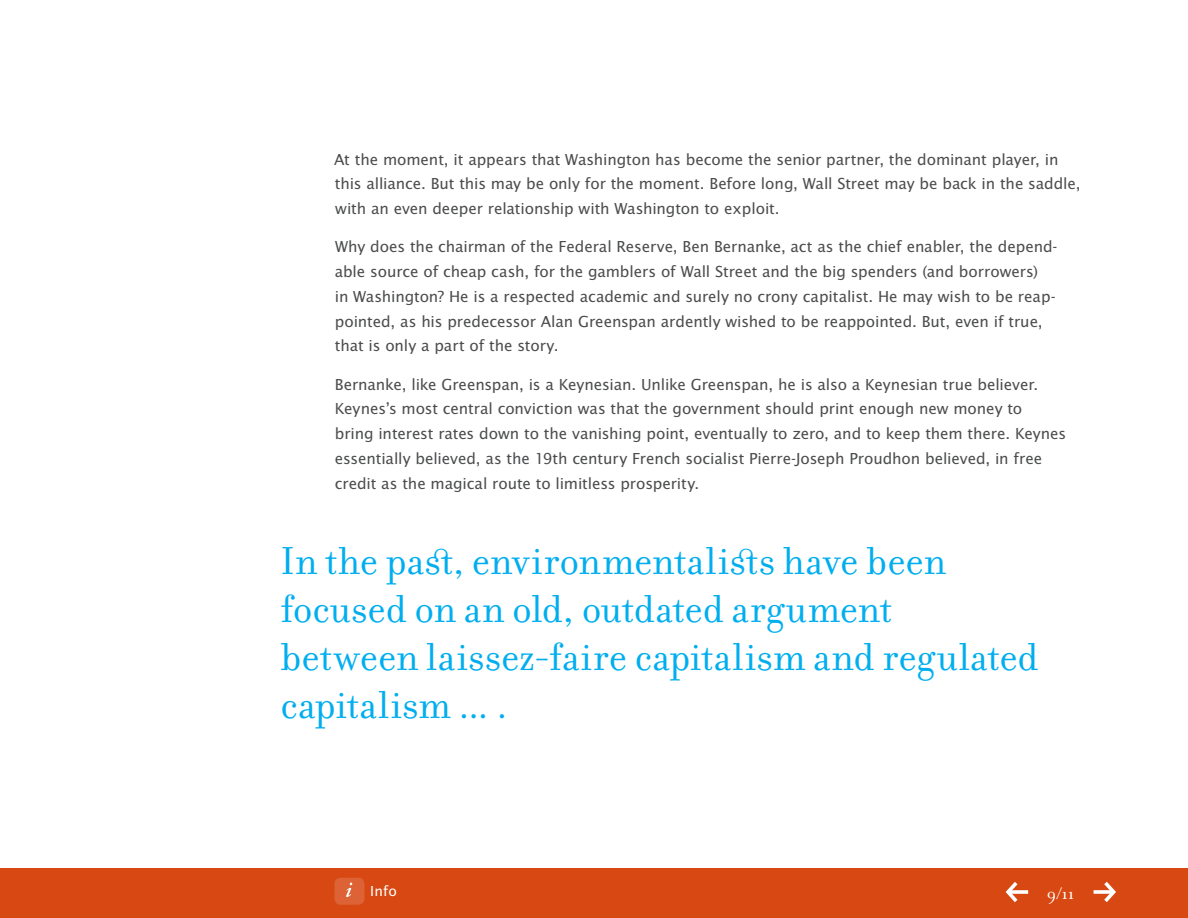
<style>
.page{position:relative;width:1188px;height:918px;background:#fff}
.page>*{position:absolute;margin:0;border:0;box-sizing:border-box;transform-origin:0 0}
.t1{font:42px/48px "Filosofia OT";color:#00aeef}
.t2{font:18px "Filosofia OT";color:#fff}
.t3{font:16.5px/24.8px "Lucida Sans EFOP";letter-spacing:-.005em;color:#4b4c4d}
.t4{font:15px "Lucida Sans EFOP";color:#fff}
</style>
<div class="page">
<div style="left:0;top:869px;width:1188px;height:49px;background:#d74812"></div>
<div style="left:334px;top:878px;width:30px;height:27px;background:#dd6336;border-radius:6px"></div>
<svg style="left:346px;top:883px;width:6px;height:14px"></svg>
<svg style="left:1006px;top:882px;width:22px;height:20px"></svg>
<svg style="left:1094px;top:882px;width:22px;height:20px"></svg>
<p class="t3" style="left:334px;top:148px;width:748px">At the moment, it appears that Washington has become the senior partner, the dominant player, in this alliance. But this may be only for the moment. Before long, Wall Street may be back in the saddle, with an even deeper relationship with Washington to exploit.</p>
<p class="t3" style="left:335px;top:235px;width:724px">Why does the chairman of the Federal Reserve, Ben Bernanke, act as the chief enabler, the depend&shy;able source of cheap cash, for the gamblers of Wall Street and the big spenders (and borrowers)<br>in Washington? He is a respected academic and surely no crony capitalist. He may wish to be reap&shy;pointed, as his predecessor Alan Greenspan ardently wished to be reappointed. But, even if true, that is only a part of the story.</p>
<p class="t3" style="left:335px;top:373px;width:733px">Bernanke, like Greenspan, is a Keynesian. Unlike Greenspan, he is also a Keynesian true believer.<br>Keynes’s most central conviction was that the government should print enough new money to<br>bring interest rates down to the vanishing point, eventually to zero, and to keep them there. Keynes essentially believed, as the 19th century French socialist Pierre-Joseph Proudhon believed, in free credit as the magical route to limitless prosperity.</p>
<h1 class="t1" style="left:280px;top:537px;width:760px">In the past, environmentalists have been focused on an old, outdated argument between laissez-faire capitalism and regulated capitalism ... .</h1>
<p class="t4" style="left:370px;top:883px;width:28px">Info</p>
<p class="t2" style="left:1047px;top:884px;width:29px">9/11</p>
</div>
